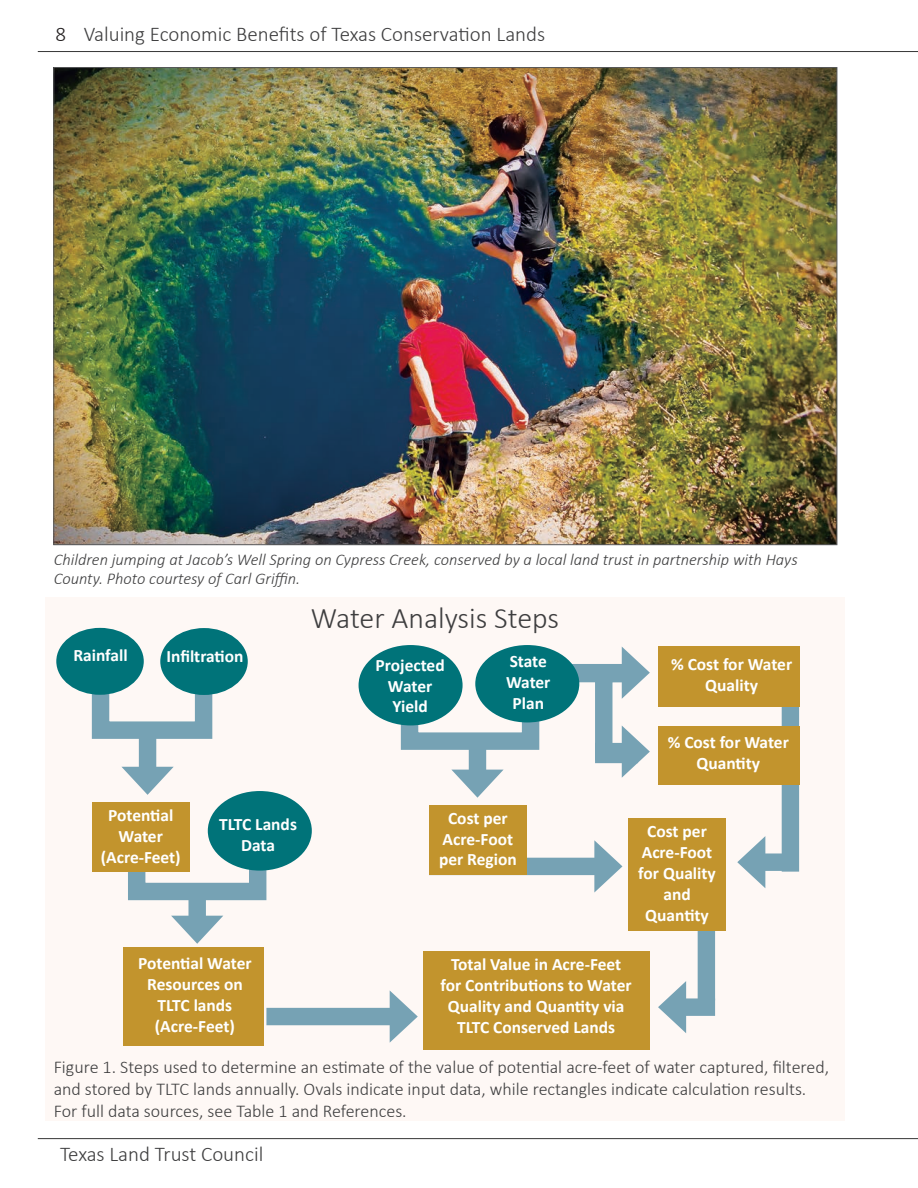
<style>
.page{position:relative;width:918px;height:1188px;background:#fff}
.page>*{position:absolute;margin:0;border:0;box-sizing:border-box;transform-origin:0 0}
.Body_Text{font:300 30px "Calibri";letter-spacing:-.005em;color:#3e3e3f}
.t1{font:300 21px "Calibri";color:#3e3e3f}
.t2{font:300 21px "Calibri";color:#231f20}
.Body_Text-2{font:300 18px/21.6px "Calibri";color:#3e3e3f}
.Body_Text-3{font:700 17.4px/20.9px "Calibri";color:#fff;text-align:center}
.Section_Title{font:italic 300 16.5px/19.8px "Calibri";color:#3e3e3f}
</style>
<div class="page">
<hr style="left:38px;top:51px;width:880px;height:1px;background:#373737">
<hr style="left:38px;top:1138px;width:880px;height:1px;background:#373737">
<div style="left:45px;top:597px;width:799px;height:523px;background:#fef5f1"></div>
<div style="left:782px;top:696px;width:17px;height:176px;background:#76a2b4"></div>
<div style="left:559px;top:664px;width:74px;height:17px;background:#76a2b4"></div>
<div style="left:429px;top:858px;width:176px;height:17px;background:#76a2b4"></div>
<svg style="left:594px;top:840px;width:28px;height:53px"></svg>
<div style="left:266px;top:1008px;width:134px;height:17px;background:#76a2b4"></div>
<svg style="left:390px;top:991px;width:28px;height:51px"></svg>
<div style="left:698px;top:920px;width:17px;height:81px;background:#76a2b4"></div>
<svg style="left:128px;top:847px;width:139px;height:54px"></svg>
<div style="left:547px;top:665px;width:53px;height:17px;background:#76a2b4"></div>
<svg style="left:392px;top:689px;width:156px;height:70px"></svg>
<div style="left:469px;top:743px;width:17px;height:37px;background:#76a2b4"></div>
<svg style="left:452px;top:770px;width:51px;height:28px"></svg>
<div style="left:92px;top:802px;width:98px;height:70px;background:#c2942d"></div>
<svg style="left:86px;top:670px;width:133px;height:78px"></svg>
<div style="left:56px;top:628px;width:88px;height:67px;background:#007379;border-radius:50%"></div>
<div style="left:160px;top:628px;width:88px;height:67px;background:#007379;border-radius:50%"></div>
<div style="left:139px;top:725px;width:17px;height:53px;background:#76a2b4"></div>
<svg style="left:122px;top:767px;width:52px;height:28px"></svg>
<div style="left:475px;top:645px;width:104px;height:77px;background:#007379;border-radius:50%"></div>
<div style="left:359px;top:645px;width:104px;height:80px;background:#007379;border-radius:50%"></div>
<div style="left:429px;top:805px;width:98px;height:70px;background:#c2942d"></div>
<div style="left:658px;top:646px;width:141px;height:60px;background:#c2942d"></div>
<div style="left:658px;top:727px;width:142px;height:58px;background:#c2942d"></div>
<div style="left:628px;top:819px;width:98px;height:112px;background:#c2942d"></div>
<div style="left:675px;top:998px;width:40px;height:18px;background:#76a2b4"></div>
<svg style="left:658px;top:981px;width:28px;height:52px"></svg>
<div style="left:424px;top:951px;width:226px;height:99px;background:#c2942d"></div>
<div style="left:208px;top:791px;width:104px;height:80px;background:#007379;border-radius:50%"></div>
<div style="left:188px;top:889px;width:18px;height:37px;background:#76a2b4"></div>
<svg style="left:171px;top:916px;width:52px;height:28px"></svg>
<div style="left:123px;top:947px;width:141px;height:98px;background:#c2942d"></div>
<svg style="left:586px;top:647px;width:64px;height:131px"></svg>
<img style="left:56px;top:70px;width:779px;height:473px">
<div style="left:755px;top:853px;width:39px;height:18px;background:#76a2b4"></div>
<svg style="left:737px;top:836px;width:28px;height:52px"></svg>
<p class="t2" style="left:56px;top:21px;width:12px">8</p>
<p class="t1" style="left:84px;top:21px;width:463px">Valuing Economic Benefits of Texas Conservation Lands</p>
<p class="Section_Title" style="left:54px;top:549px;width:746px">Children jumping at Jacob’s Well Spring on Cypress Creek, conserved by a local land trust in partnership with Hays<br>County. Photo courtesy of Carl Griffin.</p>
<p class="Body_Text-3" style="left:73px;top:644px;width:56px">Rainfall</p>
<p class="Body_Text-3" style="left:166px;top:646px;width:79px">Infiltration</p>
<p class="Body_Text-3" style="left:101px;top:804px;width:82px">Potential<br>Water (Acre-Feet)</p>
<p class="Body_Text-3" style="left:219px;top:814px;width:79px">TLTC Lands<br>Data</p>
<p class="Body_Text" style="left:311px;top:599px;width:250px">Water Analysis Steps</p>
<p class="Body_Text-3" style="left:510px;top:651px;width:39px">State</p>
<p class="Body_Text-3" style="left:506px;top:672px;width:46px">Water<br>Plan</p>
<p class="Body_Text-3" style="left:376px;top:654px;width:71px">Projected<br>Water<br>Yield</p>
<p class="Body_Text-3" style="left:671px;top:653px;width:123px">% Cost for Water<br>Quality</p>
<p class="Body_Text-3" style="left:668px;top:732px;width:123px">% Cost for Water<br>Quantity</p>
<p class="Body_Text-3" style="left:443px;top:807px;width:72px">Cost per<br>Acre-Foot</p>
<p class="Body_Text-3" style="left:439px;top:849px;width:79px">per Region</p>
<p class="Body_Text-3" style="left:642px;top:820px;width:72px">Cost per<br>Acre-Foot</p>
<p class="Body_Text-3" style="left:638px;top:862px;width:79px">for Quality and<br>Quantity</p>
<p class="Body_Text-3" style="left:138px;top:952px;width:115px">Potential Water<br>Resources on<br>TLTC lands</p>
<p class="Body_Text-3" style="left:155px;top:1015px;width:82px">(Acre-Feet)</p>
<p class="Body_Text-2" style="left:54px;top:1056px;width:777px">Figure 1. Steps used to determine an estimate of the value of potential acre-feet of water captured, filtered, and stored by TLTC lands annually. Ovals indicate input data, while rectangles indicate calculation results.</p>
<p class="Body_Text-2" style="left:54px;top:1100px;width:355px">For full data sources, see Table 1 and References.</p>
<p class="Body_Text-3" style="left:451px;top:953px;width:172px">Total Value in Acre-Feet</p>
<p class="Body_Text-3" style="left:441px;top:974px;width:193px">for Contributions to Water<br>Quality and Quantity via<br>TLTC Conserved Lands</p>
<p class="t1" style="left:60px;top:1141px;width:205px">Texas Land Trust Council</p>
</div>
